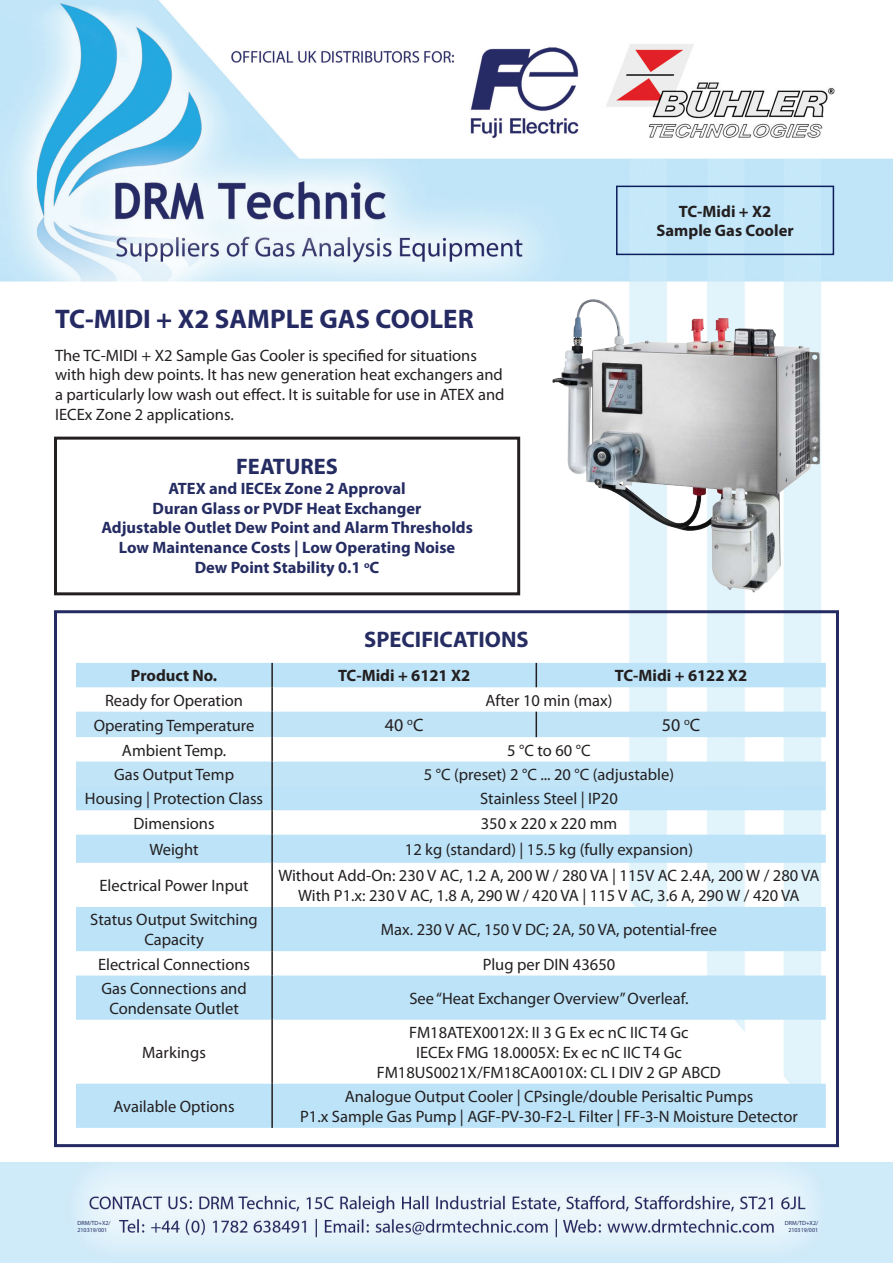
<style>
.page{position:relative;width:893px;height:1263px;background:#fff}
.page>*{position:absolute;margin:0;border:0;box-sizing:border-box;transform-origin:0 0}
.t1{font:700 27px "Myriad Pro";color:#252a63}
.t2{font:700 22.5px "Myriad Pro";color:#252c62}
.t3{font:18px "Myriad Pro";color:#231f20}
.t4{font:16.5px/19.8px "Myriad Pro";color:#231f20;text-align:justify}
.t5{font:700 16.5px "Myriad Pro";color:#252c62}
.t6{font:700 16.5px "Myriad Pro";color:#231f20}
.t7{font:6px/7.2px "Myriad Pro";color:#232c61}
</style>
<div class="page">
<img style="left:0;top:0;width:893px;height:1263px">
<div style="left:56px;top:438px;width:463px;height:156px;background:#fff"></div>
<div style="left:54px;top:437px;width:466px;height:158px;border:3px solid #231f20"></div>
<div style="left:54px;top:610px;width:785px;height:537px;border:3px solid #242b62"></div>
<svg style="left:76px;top:712px;width:750px;height:74px;fill:#c1e4f7"></svg>
<svg style="left:76px;top:786px;width:750px;height:342px;fill:#bce3f8"></svg>
<div style="left:76px;top:663px;width:750px;height:24px;background:#bce3f7"></div>
<hr style="left:271px;top:687px;width:2px;height:25px;background:#231f20">
<hr style="left:271px;top:712px;width:2px;height:25px;background:#231f20">
<svg style="left:536px;top:712px;width:1px;height:25px"></svg>
<hr style="left:271px;top:737px;width:2px;height:24px;background:#231f20">
<hr style="left:271px;top:761px;width:2px;height:25px;background:#231f20">
<hr style="left:271px;top:786px;width:2px;height:24px;background:#231f20">
<hr style="left:271px;top:810px;width:2px;height:25px;background:#231f20">
<hr style="left:271px;top:835px;width:2px;height:28px;background:#231f20">
<hr style="left:271px;top:863px;width:2px;height:44px;background:#231f20">
<hr style="left:271px;top:907px;width:2px;height:44px;background:#231f20">
<hr style="left:271px;top:951px;width:2px;height:24px;background:#231f20">
<hr style="left:271px;top:975px;width:2px;height:45px;background:#231f20">
<hr style="left:271px;top:1020px;width:2px;height:64px;background:#231f20">
<hr style="left:271px;top:1084px;width:2px;height:44px;background:#231f20">
<div style="left:616px;top:186px;width:218px;height:69px;border:2px solid #0d1e5c"></div>
<img style="left:549px;top:293px;width:277px;height:306px">
<p class="t1" style="left:55px;top:301px;width:420px">TC-MIDI + X2 SAMPLE GAS COOLER</p>
<p class="t4" style="left:55px;top:345px;width:423px">The TC-MIDI + X2 Sample Gas Cooler is specified for situations</p>
<p class="t4" style="left:55px;top:365px;width:451px">with high dew points. It has new generation heat exchangers and a particularly low wash out effect. It is suitable for use in ATEX and IECEx Zone 2 applications.</p>
<p class="t2" style="left:236px;top:452px;width:103px">FEATURES</p>
<p class="t5" style="left:168px;top:477px;width:239px">ATEX and IECEx Zone 2 Approval</p>
<p class="t5" style="left:153px;top:497px;width:270px">Duran Glass or PVDF Heat Exchanger</p>
<p class="t5" style="left:101px;top:517px;width:373px">Adjustable Outlet Dew Point and Alarm Thresholds</p>
<p class="t5" style="left:119px;top:537px;width:338px">Low Maintenance Costs | Low Operating Noise</p>
<p class="t5" style="left:195px;top:557px;width:186px">Dew Point Stability 0.1 <sup>o</sup>C</p>
<p class="t2" style="left:364px;top:625px;width:166px">SPECIFICATIONS</p>
<p class="t6" style="left:679px;top:200px;width:94px">TC-Midi + X2</p>
<p class="t6" style="left:656px;top:220px;width:139px">Sample Gas Cooler</p>
<p class="t6" style="left:131px;top:665px;width:88px">Product No.</p>
<p class="t6" style="left:338px;top:665px;width:134px">TC-Midi + 6121 X2</p>
<p class="t6" style="left:615px;top:665px;width:134px">TC-Midi + 6122 X2</p>
<p class="t4" style="left:105px;top:690px;width:140px">Ready for Operation</p>
<p class="t4" style="left:485px;top:690px;width:128px">After 10 min (max)</p>
<p class="t4" style="left:94px;top:715px;width:162px">Operating Temperature</p>
<p class="t3" style="left:385px;top:714px;width:40px">40 <sup>o</sup>C</p>
<p class="t3" style="left:662px;top:714px;width:40px">50 <sup>o</sup>C</p>
<p class="t4" style="left:122px;top:740px;width:106px">Ambient Temp.</p>
<p class="t4" style="left:507px;top:740px;width:85px">5 °C to 60 °C</p>
<p class="t4" style="left:114px;top:764px;width:121px">Gas Output Temp</p>
<p class="t4" style="left:424px;top:764px;width:252px">5 °C (preset) 2 °C ... 20 °C (adjustable)</p>
<p class="t4" style="left:85px;top:789px;width:180px">Housing | Protection Class</p>
<p class="t4" style="left:480px;top:789px;width:139px">Stainless Steel | IP20</p>
<p class="t4" style="left:133px;top:813px;width:83px">Dimensions</p>
<p class="t4" style="left:481px;top:813px;width:138px">350 x 220 x 220 mm</p>
<p class="t4" style="left:149px;top:839px;width:51px">Weight</p>
<p class="t4" style="left:405px;top:839px;width:290px">12 kg (standard) | 15.5 kg (fully expansion)</p>
<p class="t4" style="left:100px;top:875px;width:151px">Electrical Power Input</p>
<p class="t4" style="left:278px;top:865px;width:543px">Without Add-On: 230 V AC, 1.2 A, 200 W / 280 VA | 115V AC 2.4A, 200 W / 280 VA</p>
<p class="t4" style="left:298px;top:885px;width:503px">With P1.x: 230 V AC, 1.8 A, 290 W / 420 VA | 115 V AC, 3.6 A, 290 W / 420 VA</p>
<p class="t4" style="left:90px;top:910px;width:169px;text-align:center">Status Output Switching<br>Capacity</p>
<p class="t4" style="left:381px;top:919px;width:338px">Max. 230 V AC, 150 V DC; 2A, 50 VA, potential-free</p>
<p class="t4" style="left:98px;top:954px;width:154px">Electrical Connections</p>
<p class="t4" style="left:483px;top:954px;width:134px">Plug per DIN 43650</p>
<p class="t4" style="left:101px;top:978px;width:147px">Gas Connections and</p>
<p class="t4" style="left:109px;top:998px;width:131px">Condensate Outlet</p>
<p class="t4" style="left:409px;top:988px;width:281px">See “Heat Exchanger Overview” Overleaf.</p>
<p class="t4" style="left:142px;top:1042px;width:65px">Markings</p>
<p class="t4" style="left:113px;top:1096px;width:123px">Available Options</p>
<p class="t4" style="left:409px;top:1022px;width:281px">FM18ATEX0012X: II 3 G Ex ec nC IIC T4 Gc</p>
<p class="t4" style="left:416px;top:1042px;width:267px">IECEx FMG 18.0005X: Ex ec nC IIC T4 Gc</p>
<p class="t4" style="left:377px;top:1062px;width:345px">FM18US0021X/FM18CA0010X: CL I DIV 2 GP ABCD</p>
<p class="t4" style="left:345px;top:1086px;width:410px">Analogue Output Cooler | CPsingle/double Perisaltic Pumps</p>
<p class="t4" style="left:300px;top:1106px;width:499px">P1.x Sample Gas Pump | AGF-PV-30-F2-L Filter | FF-3-N Moisture Detector</p>
<p class="t7" style="left:77px;top:1219px;width:35px">DRM/TD+X2/<br>210319/001</p>
<p class="t7" style="left:785px;top:1219px;width:35px;text-align:center">DRM/TD+X2/<br>210319/001</p>
</div>
